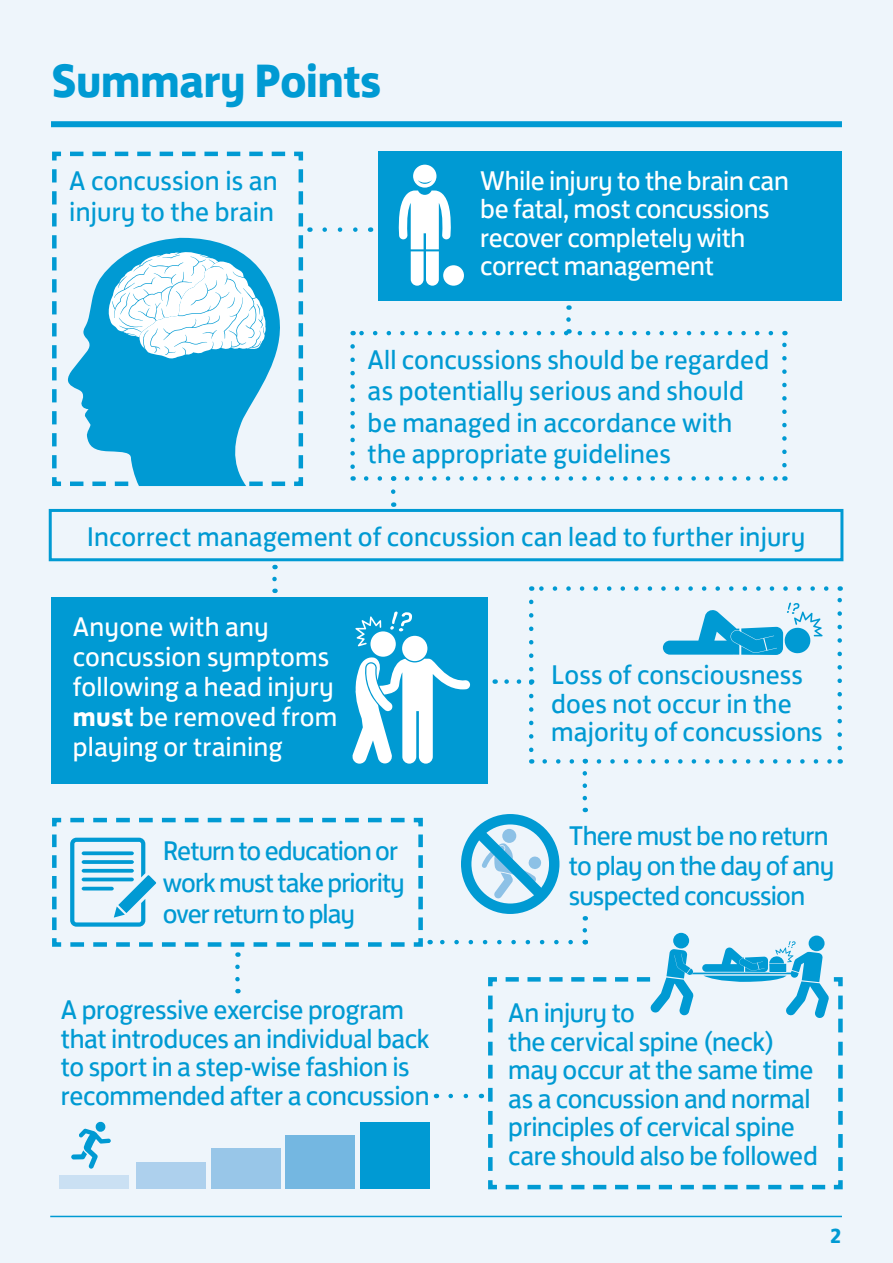
<style>
.page{position:relative;width:893px;height:1263px;background:#eef5fb}
.page>*{position:absolute;margin:0;border:0;box-sizing:border-box;transform-origin:0 0}
.t1{font:700 48px "FS Jack";letter-spacing:-.015em;color:#009ad3}
.t2{font:27.75px/28.5px "FS Jack";letter-spacing:-.01em;color:#009ad3}
.t3{font:27.75px/30px "FS Jack";letter-spacing:-.005em;color:#fff}
.t4{font:27.75px/31.5px "FS Jack";letter-spacing:-.035em;color:#009ad3}
.t5{font:700 21px "FS Jack";color:#009ad3}
.s1{font-weight:700}
</style>
<div class="page">
<hr style="left:50px;top:1216px;width:792px;height:1px;background:#009ad3">
<div style="left:51px;top:121px;width:791px;height:6px;background:#009ad3"></div>
<svg style="left:52px;top:151px;width:252px;height:335px"></svg>
<svg style="left:350px;top:346px;width:5px;height:135px"></svg>
<svg style="left:782px;top:331px;width:5px;height:134px"></svg>
<svg style="left:539px;top:586px;width:287px;height:5px"></svg>
<svg style="left:837px;top:586px;width:5px;height:162px"></svg>
<svg style="left:663px;top:603px;width:160px;height:52px"></svg>
<div style="left:52px;top:597px;width:436px;height:186px;background:#009ad3"></div>
<div style="left:378px;top:151px;width:464px;height:150px;background:#009ad3"></div>
<div style="left:402px;top:636px;width:25px;height:25px;background:#fff;border-radius:50%"></div>
<div style="left:370px;top:631px;width:26px;height:26px;background:#fff;border-radius:50%"></div>
<svg style="left:352px;top:656px;width:118px;height:108px"></svg>
<div style="left:414px;top:671px;width:6px;height:15px;background:#fff"></div>
<div style="left:410px;top:676px;width:15px;height:6px;background:#fff"></div>
<svg style="left:355px;top:616px;width:26px;height:30px"></svg>
<svg style="left:390px;top:611px;width:22px;height:20px"></svg>
<svg style="left:488px;top:977px;width:355px;height:213px"></svg>
<div style="left:60px;top:1175px;width:69px;height:13px;background:#cae0f3"></div>
<div style="left:360px;top:1122px;width:69px;height:66px;background:#009ad3"></div>
<div style="left:286px;top:1135px;width:69px;height:53px;background:#74b7e1"></div>
<div style="left:211px;top:1148px;width:69px;height:40px;background:#98c6e8"></div>
<div style="left:137px;top:1162px;width:69px;height:26px;background:#add0ed"></div>
<svg style="left:71px;top:1121px;width:40px;height:48px"></svg>
<div style="left:49px;top:509px;width:794px;height:52px;border:3px solid #009ad3"></div>
<svg style="left:52px;top:817px;width:371px;height:130px"></svg>
<div style="left:461px;top:814px;width:98px;height:100px;border:10px solid #009ad3;border-radius:50%"></div>
<svg style="left:464px;top:818px;width:92px;height:92px"></svg>
<div style="left:443px;top:265px;width:21px;height:21px;background:#fff;border-radius:50%"></div>
<svg style="left:398px;top:165px;width:54px;height:121px"></svg>
<svg style="left:325px;top:227px;width:33px;height:5px"></svg>
<svg style="left:353px;top:319px;width:418px;height:16px"></svg>
<svg style="left:366px;top:476px;width:412px;height:5px"></svg>
<svg style="left:391px;top:492px;width:4px;height:15px"></svg>
<svg style="left:545px;top:759px;width:287px;height:5px"></svg>
<svg style="left:583px;top:773px;width:4px;height:39px"></svg>
<svg style="left:272px;top:579px;width:5px;height:14px"></svg>
<svg style="left:70px;top:942px;width:339px;height:15px"></svg>
<svg style="left:235px;top:967px;width:5px;height:26px"></svg>
<svg style="left:529px;top:602px;width:4px;height:162px"></svg>
<svg style="left:495px;top:679px;width:24px;height:5px"></svg>
<svg style="left:430px;top:930px;width:399px;height:245px"></svg>
<svg style="left:67px;top:238px;width:218px;height:248px;fill:#009ad3"></svg>
<svg style="left:106px;top:250px;width:160px;height:109px;background:#b3e1f1"></svg>
<h1 class="t1" style="left:51px;top:40px;width:331px">Summary Points</h1>
<p class="t2" style="left:69px;top:162px;width:210px;line-height:31.5px">A concussion is an injury to the brain</p>
<p class="t3" style="left:480px;top:164px;width:310px;line-height:28.5px">While injury to the brain can be fatal, most concussions recover completely with correct management</p>
<p class="t2" style="left:368px;top:341px;width:403px;line-height:31.5px">All concussions should be regarded as potentially serious and should be managed in accordance with the appropriate guidelines</p>
<p class="t2" style="left:87px;top:519px;width:720px">Incorrect management of concussion can lead to further injury</p>
<p class="t3" style="left:73px;top:609px;width:266px">Anyone with any concussion symptoms following a head injury <span class="s1">must</span> be removed from playing or training</p>
<p class="t4" style="left:163px;top:832px;width:243px">Return to education or work must take priority over return to play</p>
<p class="t2" style="left:61px;top:993px;width:370px">A progressive exercise program that introduces an individual back to sport in a step-wise fashion is recommended after a concussion</p>
<p class="t2" style="left:551px;top:658px;width:273px">Loss of consciousness does not occur in the majority of concussions</p>
<p class="t2" style="left:569px;top:818px;width:267px;line-height:30px">There must be no return to play on the day of any suspected concussion</p>
<p class="t2" style="left:508px;top:996px;width:311px">An injury to<br>the cervical spine (neck) may occur at the same time as a concussion and normal principles of cervical spine care should also be followed</p>
<p class="t5" style="left:830px;top:1218px;width:14px">2</p>
</div>
